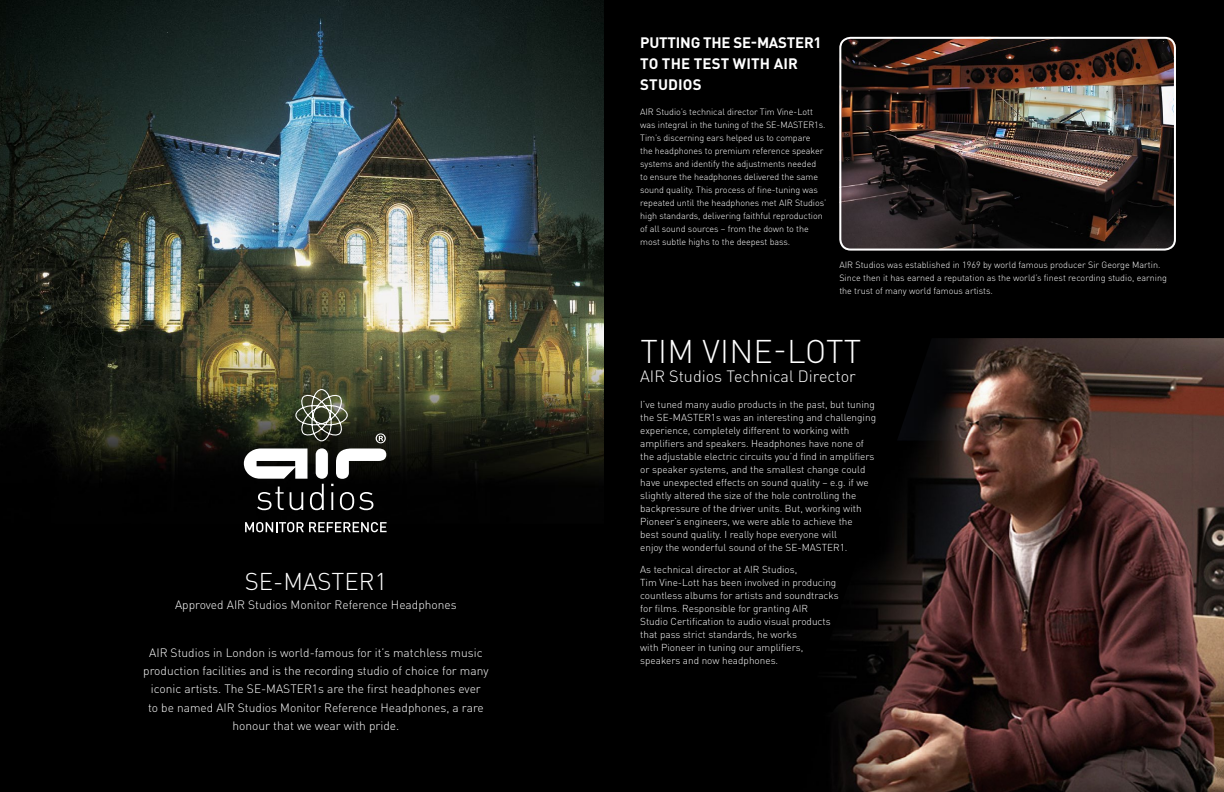
<style>
.page{position:relative;width:1224px;height:792px;background:#000}
.page>*{position:absolute;margin:0;border:0;box-sizing:border-box;transform-origin:0 0}
.t1{font:300 32.4px "DIN Pro";letter-spacing:.01em;color:#fff}
.t2{font:300 24px "DIN Pro";color:#fff}
.t3{font:300 16.2px "DIN Pro";color:#fff}
.t4{font:700 15px/21px "DIN Pro";color:#fff}
.t5{font:300 12px/18.4px "DIN Pro";color:#fff;text-align:center}
.t6{font:300 10px/13px "DIN Pro";color:#fff}
.t7{font:300 9px/13px "DIN Pro";letter-spacing:-.005em;color:#fff}
</style>
<div class="page">
<img style="left:0;top:0;width:604px;height:511px">
<img style="left:837px;top:338px;width:387px;height:454px">
<img style="left:841px;top:37px;width:334px;height:211px">
<div style="left:839px;top:37px;width:337px;height:214px;border:2px solid #fff;border-radius:10px"></div>
<svg style="left:244px;top:389px;width:142px;height:121px"></svg>
<svg style="left:245px;top:522px;width:142px;height:10px"></svg>
<h2 class="t2" style="left:245px;top:565px;width:144px">SE-MASTER1</h2>
<p class="t5" style="left:175px;top:595px;width:283px">Approved AIR Studios Monitor Reference Headphones</p>
<p class="t5" style="left:143px;top:642px;width:347px">AIR Studios in London is world-famous for it’s matchless music production facilities and is the recording studio of choice for many iconic artists. The SE-MASTER1s are the first headphones ever<br>to be named AIR Studios Monitor Reference Headphones, a rare honour that we wear with pride.</p>
<h3 class="t4" style="left:640px;top:32px;width:183px">PUTTING THE SE-MASTER1<br>TO THE TEST WITH AIR<br>STUDIOS</h3>
<p class="t7" style="left:640px;top:105px;width:188px">AIR Studio’s technical director Tim Vine‑ Lott was integral in the tuning of the SE-MASTER1s.<br>Tim’s discerning ears helped us to compare<br>the headphones to premium reference speaker systems and identify the adjustments needed<br>to ensure the headphones delivered the same sound quality. This process of fine-tuning was repeated until the headphones met AIR Studios’ high standards, delivering faithful reproduction of all sound sources – from the down to the most subtle highs to the deepest bass.</p>
<p class="t7" style="left:839px;top:258px;width:329px">AIR Studios was established in 1969 by world famous producer Sir George Martin.<br>Since then it has earned a reputation as the world’s finest recording studio, earning the trust of many world famous artists.</p>
<h1 class="t1" style="left:640px;top:329px;width:222px">TIM VINE-LOTT</h1>
<h3 class="t3" style="left:640px;top:365px;width:217px">AIR Studios Technical Director</h3>
<p class="t6" style="left:640px;top:398px;width:237px">I’ve tuned many audio products in the past, but tuning the SE-MASTER1s was an interesting and challenging experience, completely different to working with amplifiers and speakers. Headphones have none of the adjustable electric circuits you’d find in amplifiers or speaker systems, and the smallest change could have unexpected effects on sound quality – e.g. if we slightly altered the size of the hole controlling the backpressure of the driver units. But, working with Pioneer’s engineers, we were able to achieve the<br>best sound quality. I really hope everyone will<br>enjoy the wonderful sound of the SE-MASTER1.</p>
<p class="t6" style="left:640px;top:562px;width:200px">As technical director at AIR Studios,<br>Tim Vine‑ Lott has been involved in producing countless albums for artists and soundtracks for films. Responsible for granting AIR<br>Studio Certification to audio visual products that pass strict standards, he works<br>with Pioneer in tuning our amplifiers, speakers and now headphones.</p>
</div>
